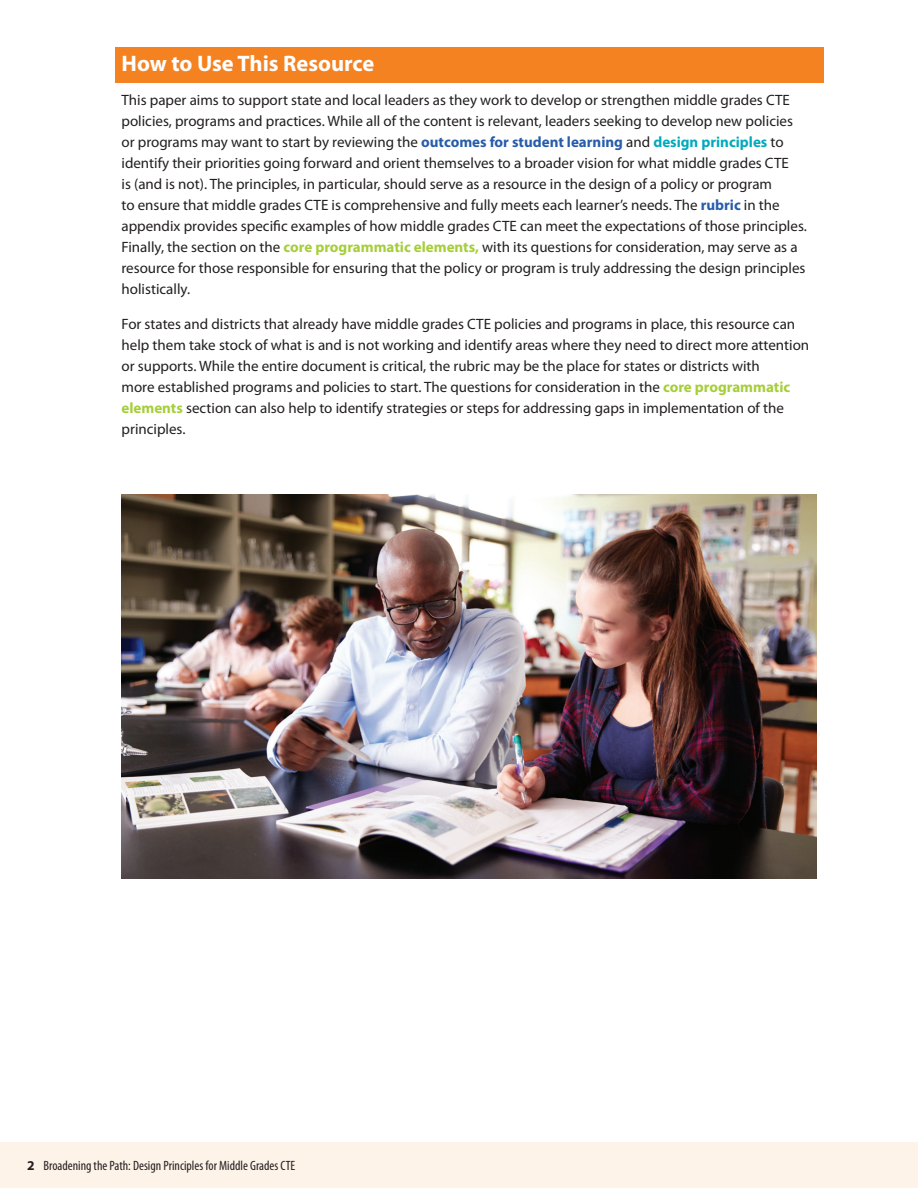
<style>
.page{position:relative;width:918px;height:1188px;background:#fff}
.page>*{position:absolute;margin:0;border:0;box-sizing:border-box;transform-origin:0 0}
.subhead_A{font:700 22.5px "Myriad Pro";color:#fff}
.body{font:15px/21px "Myriad Pro";color:#231f20}
.t1{font:condensed 13.5px "Myriad Pro";color:#231f20}
.s1{font-weight:700;color:#275caa}
.s2{font-weight:700;color:#00aabc}
.s3{font-weight:700;color:#a6ce39}
.s4{font-weight:700;font-stretch:normal}
</style>
<div class="page">
<div style="left:0;top:1142px;width:918px;height:46px;background:#fef3e8"></div>
<div style="left:115px;top:47px;width:709px;height:36px;background:#f58220"></div>
<img style="left:122px;top:494px;width:695px;height:385px">
<p class="subhead_A" style="left:122px;top:51px;width:254px">How to Use This Resource</p>
<p class="body" style="left:122px;top:90px;width:687px">This paper aims to support state and local leaders as they work to develop or strengthen middle grades CTE policies, programs and practices. While all of the content is relevant, leaders seeking to develop new policies or programs may want to start by reviewing the <span class="s1">outcomes for student learning</span> and <span class="s2">design principles</span> to identify their priorities going forward and orient themselves to a broader vision for what middle grades CTE<br>is (and is not). The principles, in particular, should serve as a resource in the design of a policy or program<br>to ensure that middle grades CTE is comprehensive and fully meets each learner’s needs. The <span class="s1">rubric</span> in the appendix provides specific examples of how middle grades CTE can meet the expectations of those principles.<br>Finally, the section on the <span class="s3">core programmatic elements,</span> with its questions for consideration, may serve as a resource for those responsible for ensuring that the policy or program is truly addressing the design principles holistically.</p>
<p class="body" style="left:122px;top:314px;width:689px">For states and districts that already have middle grades CTE policies and programs in place, this resource can help them take stock of what is and is not working and identify areas where they need to direct more attention or supports. While the entire document is critical, the rubric may be the place for states or districts with<br>more established programs and policies to start. The questions for consideration in the <span class="s3">core programmatic elements</span> section can also help to identify strategies or steps for addressing gaps in implementation of the principles.</p>
<p class="t1" style="left:27px;top:1158px;width:270px"><span class="s4">2</span> Broadening the Path: Design Principles for Middle Grades CTE</p>
</div>
